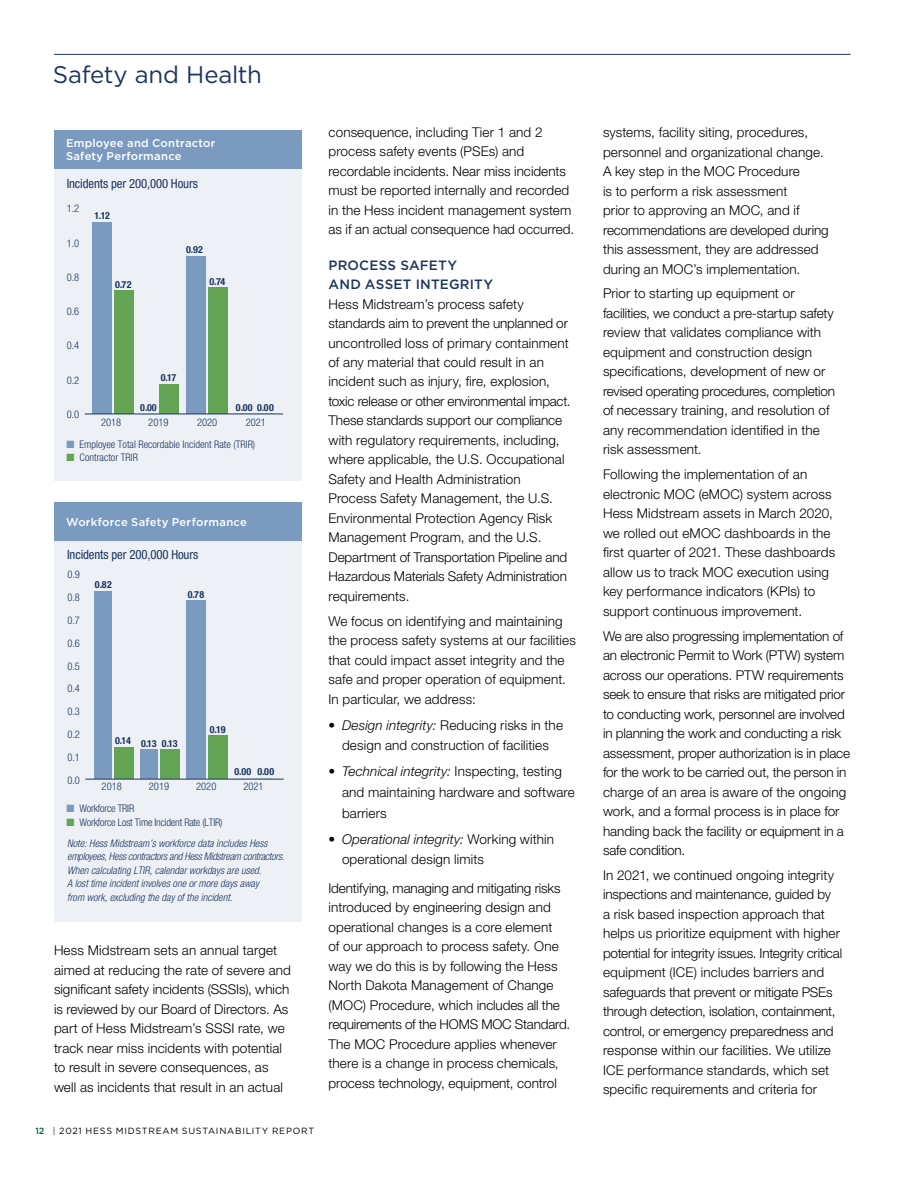
<style>
.page{position:relative;width:918px;height:1188px;background:#fff}
.page>*{position:absolute;margin:0;border:0;box-sizing:border-box;transform-origin:0 0}
.t1{font:24px "Gotham";letter-spacing:-.01em;color:#1c355e}
.t2{font:300 13.5px/19.5px "Helvetica Neue LT Std";letter-spacing:.005em;color:#000}
.t3{font:500 13.5px/19.5px "Gotham";letter-spacing:.015em;color:#1c355e}
.t4{font:condensed 12.75px "Helvetica Neue LT Std";letter-spacing:-.01em;color:#1a355f}
.t5{font:500 11.25px/13.5px "Gotham";letter-spacing:.02em;color:#fff}
.t6{font:italic 300 condensed 10.5px/13.5px "Helvetica Neue LT Std";color:#1a355f}
.t7{font:300 condensed 10.5px "Helvetica Neue LT Std";color:#1a355f}
.t8{font:300 condensed 10.5px "Helvetica Neue LT Std";letter-spacing:-.02em;color:#1a355f}
.t9{font:700 condensed 9.75px "Helvetica Neue LT Std";letter-spacing:.01em;color:#1a355f}
.t10{font:9px "Gotham";letter-spacing:.085em;color:#000}
.s1{color:#7a9ac0}
.s2{color:#62a454}
.s3{font-weight:500;color:#006242}
.s4{color:#1c355e}
.s5{font-style:italic}
</style>
<div class="page">
<hr style="left:54px;top:54px;width:796px;height:1px;background:#1c355e">
<div style="left:54px;top:135px;width:248px;height:346px;background:#edf1f6"></div>
<div style="left:114px;top:290px;width:19px;height:124px;background:#62a454"></div>
<div style="left:160px;top:385px;width:19px;height:29px;background:#62a454"></div>
<div style="left:208px;top:287px;width:19px;height:127px;background:#62a454"></div>
<div style="left:92px;top:222px;width:20px;height:192px;background:#7a9ac0"></div>
<div style="left:186px;top:257px;width:20px;height:157px;background:#7a9ac0"></div>
<hr style="left:85px;top:414px;width:198px;height:1px;background:#1a355f">
<div style="left:54px;top:130px;width:248px;height:39px;background:#7a9ac0"></div>
<div style="left:54px;top:502px;width:248px;height:420px;background:#edf1f6"></div>
<div style="left:114px;top:747px;width:19px;height:32px;background:#62a454"></div>
<div style="left:160px;top:749px;width:20px;height:30px;background:#62a454"></div>
<div style="left:208px;top:735px;width:19px;height:44px;background:#62a454"></div>
<div style="left:94px;top:591px;width:18px;height:188px;background:#7a9ac0"></div>
<div style="left:140px;top:749px;width:18px;height:30px;background:#7a9ac0"></div>
<div style="left:186px;top:601px;width:20px;height:178px;background:#7a9ac0"></div>
<hr style="left:85px;top:779px;width:199px;height:1px;background:#1a355f">
<div style="left:54px;top:502px;width:248px;height:39px;background:#7a9ac0"></div>
<h1 class="t1" style="left:53px;top:59px;width:211px">Safety and Health</h1>
<p class="t5" style="left:66px;top:136px;width:151px">Employee and Contractor<br>Safety Performance</p>
<p class="t4" style="left:67px;top:177px;width:133px">Incidents per 200,000 Hours</p>
<p class="t9" style="left:95px;top:209px;width:17px">1.12</p>
<p class="t7" style="left:67px;top:203px;width:14px">1.2</p>
<p class="t7" style="left:67px;top:237px;width:14px">1.0</p>
<p class="t7" style="left:67px;top:271px;width:14px">0.8</p>
<p class="t7" style="left:67px;top:305px;width:14px">0.6</p>
<p class="t7" style="left:67px;top:340px;width:14px">0.4</p>
<p class="t7" style="left:67px;top:374px;width:14px">0.2</p>
<p class="t7" style="left:67px;top:408px;width:14px">0.0</p>
<p class="t9" style="left:115px;top:278px;width:18px">0.72</p>
<p class="t9" style="left:186px;top:244px;width:18px">0.92</p>
<p class="t9" style="left:210px;top:275px;width:17px">0.74</p>
<p class="t9" style="left:161px;top:372px;width:17px">0.17</p>
<p class="t9" style="left:140px;top:401px;width:18px">0.00</p>
<p class="t9" style="left:236px;top:401px;width:18px">0.00</p>
<p class="t9" style="left:257px;top:401px;width:18px">0.00</p>
<p class="t7" style="left:101px;top:416px;width:22px">2018</p>
<p class="t7" style="left:148px;top:416px;width:22px">2019</p>
<p class="t7" style="left:197px;top:416px;width:22px">2020</p>
<p class="t7" style="left:246px;top:416px;width:22px">2021</p>
<p class="t7" style="left:67px;top:438px;width:190px"><span class="s1">■</span> Employee Total Recordable Incident Rate (TRIR)</p>
<p class="t7" style="left:67px;top:452px;width:73px"><span class="s2">■</span> Contractor TRIR</p>
<p class="t5" style="left:66px;top:515px;width:182px">Workforce Safety Performance</p>
<p class="t4" style="left:67px;top:548px;width:133px">Incidents per 200,000 Hours</p>
<p class="t7" style="left:67px;top:568px;width:14px">0.9</p>
<p class="t7" style="left:67px;top:591px;width:14px">0.8</p>
<p class="t7" style="left:67px;top:614px;width:14px">0.7</p>
<p class="t7" style="left:67px;top:637px;width:14px">0.6</p>
<p class="t7" style="left:67px;top:660px;width:14px">0.5</p>
<p class="t7" style="left:67px;top:683px;width:14px">0.4</p>
<p class="t7" style="left:67px;top:706px;width:14px">0.3</p>
<p class="t7" style="left:67px;top:728px;width:14px">0.2</p>
<p class="t7" style="left:67px;top:751px;width:14px">0.1</p>
<p class="t7" style="left:67px;top:774px;width:14px">0.0</p>
<p class="t9" style="left:95px;top:579px;width:18px">0.82</p>
<p class="t9" style="left:188px;top:589px;width:18px">0.78</p>
<p class="t9" style="left:115px;top:738px;width:64px">0.14 0.13 0.13</p>
<p class="t9" style="left:210px;top:724px;width:17px">0.19</p>
<p class="t9" style="left:235px;top:766px;width:18px">0.00</p>
<p class="t9" style="left:257px;top:766px;width:18px">0.00</p>
<p class="t7" style="left:102px;top:780px;width:22px">2018</p>
<p class="t7" style="left:149px;top:780px;width:22px">2019</p>
<p class="t7" style="left:196px;top:780px;width:22px">2020</p>
<p class="t7" style="left:244px;top:780px;width:22px">2021</p>
<p class="t8" style="left:66px;top:803px;width:69px"><span class="s1">■</span> Workforce TRIR</p>
<p class="t8" style="left:66px;top:816px;width:158px"><span class="s2">■</span> Workforce Lost Time Incident Rate (LTIR)</p>
<p class="t6" style="left:67px;top:836px;width:219px">Note: Hess Midstream’s workforce data includes Hess employees, Hess contractors and Hess Midstream contractors.<br>When calculating LTIR, calendar workdays are used.<br>A lost time incident involves one or more days away<br>from work, excluding the day of the incident.</p>
<p class="t2" style="left:54px;top:941px;width:239px">Hess Midstream sets an annual target aimed at reducing the rate of severe and significant safety incidents (SSSIs), which is reviewed by our Board of Directors. As part of Hess Midstream’s SSSI rate, we track near miss incidents with potential to result in severe consequences, as well as incidents that result in an actual</p>
<p class="t10" style="left:35px;top:1125px;width:280px"><span class="s3">12</span> <span class="s4">|</span> 2021 HESS MIDSTREAM SUSTAINABILITY REPORT</p>
<p class="t2" style="left:329px;top:122px;width:247px">consequence, including Tier 1 and 2 process safety events (PSEs) and recordable incidents. Near miss incidents must be reported internally and recorded in the Hess incident management system as if an actual consequence had occurred.</p>
<p class="t3" style="left:329px;top:255px;width:166px">PROCESS SAFETY<br>AND ASSET INTEGRITY</p>
<p class="t2" style="left:329px;top:294px;width:244px">Hess Midstream’s process safety standards aim to prevent the unplanned or uncontrolled loss of primary containment of any material that could result in an incident such as injury, fire, explosion, toxic release or other environmental impact.<br>These standards support our compliance with regulatory requirements, including, where applicable, the U.S. Occupational Safety and Health Administration Process Safety Management, the U.S.<br>Environmental Protection Agency Risk Management Program, and the U.S.<br>Department of Transportation Pipeline and Hazardous Materials Safety Administration requirements.</p>
<p class="t2" style="left:329px;top:611px;width:249px">We focus on identifying and maintaining the process safety systems at our facilities that could impact asset integrity and the safe and proper operation of equipment.<br>In particular, we address:</p>
<p class="t2" style="left:329px;top:714px;width:236px;line-height:20.7px;text-align:center"><span class="s5">• Design integrity:</span> Reducing risks in the design and construction of facilities</p>
<p class="t2" style="left:342px;top:761px;width:234px;line-height:20.7px;text-indent:-14px"><span class="s5">• Technical integrity:</span> Inspecting, testing and maintaining hardware and software barriers</p>
<p class="t2" style="left:342px;top:828px;width:214px;line-height:20.7px;text-indent:-14px"><span class="s5">• Operational integrity:</span> Working within operational design limits</p>
<p class="t2" style="left:329px;top:878px;width:243px">Identifying, managing and mitigating risks introduced by engineering design and operational changes is a core element<br>of our approach to process safety. One way we do this is by following the Hess North Dakota Management of Change (MOC) Procedure, which includes all the requirements of the HOMS MOC Standard.<br>The MOC Procedure applies whenever there is a change in process chemicals, process technology, equipment, control</p>
<p class="t2" style="left:603px;top:122px;width:227px">systems, facility siting, procedures, personnel and organizational change.<br>A key step in the MOC Procedure<br>is to perform a risk assessment<br>prior to approving an MOC, and if recommendations are developed during this assessment, they are addressed during an MOC’s implementation.</p>
<p class="t2" style="left:603px;top:284px;width:234px">Prior to starting up equipment or facilities, we conduct a pre-startup safety review that validates compliance with equipment and construction design specifications, development of new or revised operating procedures, completion of necessary training, and resolution of any recommendation identified in the risk assessment.</p>
<p class="t2" style="left:603px;top:464px;width:234px">Following the implementation of an electronic MOC (eMOC) system across Hess Midstream assets in March 2020, we rolled out eMOC dashboards in the first quarter of 2021. These dashboards allow us to track MOC execution using key performance indicators (KPIs) to support continuous improvement.</p>
<p class="t2" style="left:603px;top:626px;width:249px">We are also progressing implementation of an electronic Permit to Work (PTW) system across our operations. PTW requirements seek to ensure that risks are mitigated prior to conducting work, personnel are involved in planning the work and conducting a risk assessment, proper authorization is in place for the work to be carried out, the person in charge of an area is aware of the ongoing work, and a formal process is in place for handing back the facility or equipment in a safe condition.</p>
<p class="t2" style="left:603px;top:865px;width:241px">In 2021, we continued ongoing integrity inspections and maintenance, guided by<br>a risk based inspection approach that helps us prioritize equipment with higher potential for integrity issues. Integrity critical equipment (ICE) includes barriers and safeguards that prevent or mitigate PSEs through detection, isolation, containment, control, or emergency preparedness and response within our facilities. We utilize ICE performance standards, which set specific requirements and criteria for</p>
</div>
